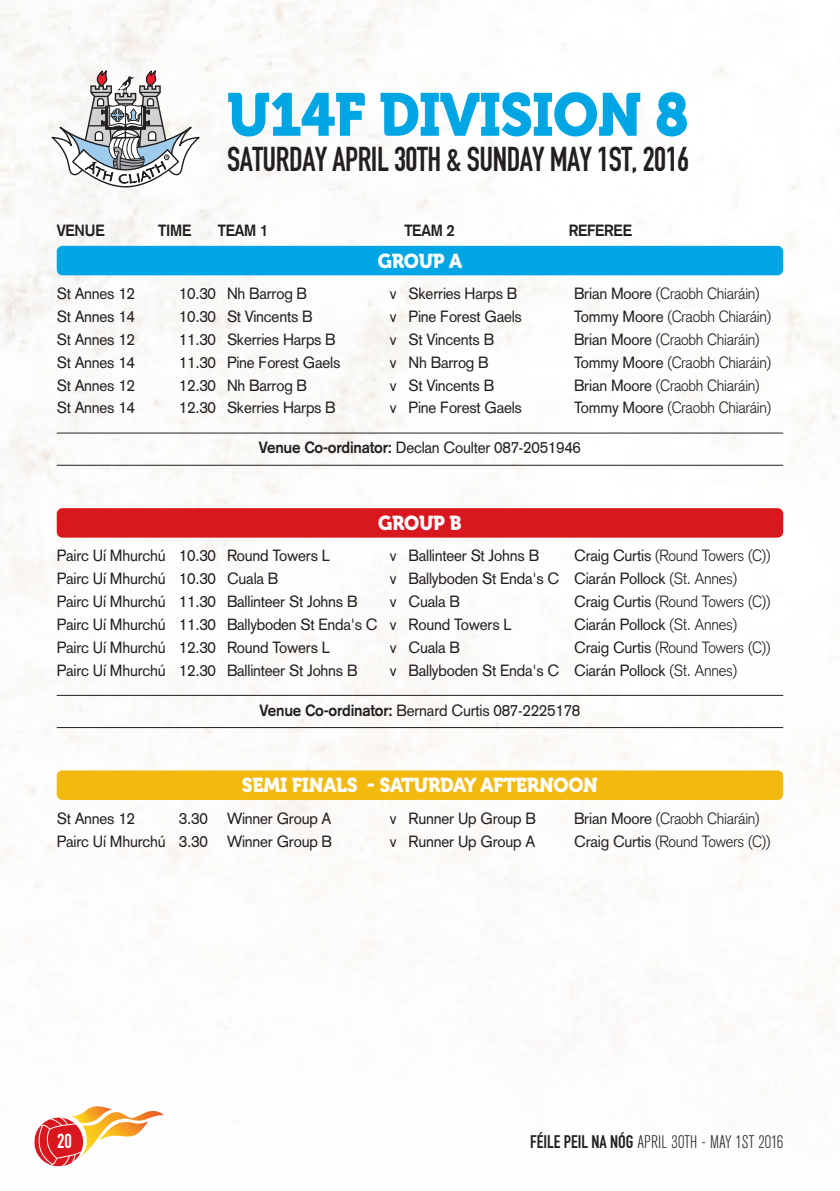
<style>
.page{position:relative;width:840px;height:1191px;background:#fff}
.page>*{position:absolute;margin:0;border:0;box-sizing:border-box;transform-origin:0 0}
.t1{font:60px "Museo 900";letter-spacing:-.015em;color:#00a5e3;scale:.95 1}
.t2{font:34px "Bern Sans CT";letter-spacing:-.015em;color:#231f20;scale:.95 1}
.t3{font:20px "Museo 900";letter-spacing:-.015em;color:#fff;scale:.95 1}
.t4{font:20px "Bern Sans CT";color:#fff}
.t5{font:300 condensed 18px "Akzidenz Grotesk BE";color:#231f20}
.t6{font:16px "Akzidenz Grotesk";letter-spacing:-.015em;color:#231f20;scale:.95 1}
.t7{font:300 16px "Akzidenz Grotesk";letter-spacing:-.015em;color:#231f20;scale:.95 1}
.t8{font:700 16px "Akzidenz Grotesk";letter-spacing:-.015em;color:#231f20;scale:.95 1}
.s1{font-weight:400}
.s2{font-weight:700}
.s3{font-weight:300}
.s4{font-family:"Bern Sans CT";font-weight:400;font-stretch:normal}
</style>
<div class="page">
<div style="left:57px;top:246px;width:725px;height:29px;background:#00a5e3;border-radius:6px"></div>
<div style="left:57px;top:508px;width:725px;height:29px;background:#d8171f;border-radius:6px"></div>
<div style="left:57px;top:770px;width:725px;height:30px;background:#f2b90f;border-radius:6px"></div>
<hr style="left:57px;top:432px;width:725px;height:1px;background:#231f20">
<hr style="left:57px;top:465px;width:725px;height:1px;background:#231f20">
<hr style="left:57px;top:695px;width:725px;height:1px;background:#231f20">
<hr style="left:57px;top:727px;width:725px;height:1px;background:#231f20">
<svg style="left:51px;top:70px;width:148px;height:117px"></svg>
<svg style="left:34px;top:1106px;width:130px;height:61px"></svg>
<h1 class="t1" style="left:227px;top:93px;width:487px">U14F DIVISION 8</h1>
<h2 class="t2" style="left:227px;top:147px;width:488px">SATURDAY APRIL 30TH &amp; SUNDAY MAY 1ST, 2016</h2>
<p class="t8" style="left:57px;top:225px;width:52px">VENUE</p>
<p class="t8" style="left:158px;top:225px;width:36px">TIME</p>
<p class="t8" style="left:217px;top:225px;width:55px">TEAM 1</p>
<p class="t8" style="left:404px;top:225px;width:55px">TEAM 2</p>
<p class="t8" style="left:568px;top:225px;width:68px">REFEREE</p>
<p class="t3" style="left:377px;top:253px;width:90px">GROUP A</p>
<p class="t6" style="left:57px;top:288px;width:84px">St Annes 12</p>
<p class="t6" style="left:179px;top:288px;width:136px">10.30 Nh Barrog B</p>
<p class="t6" style="left:389px;top:288px;width:136px">v Skerries Harps B</p>
<p class="t7" style="left:573px;top:288px;width:197px"><span class="s1">Brian Moore</span> (Craobh Chiaráin)</p>
<p class="t6" style="left:57px;top:311px;width:84px">St Annes 14</p>
<p class="t6" style="left:179px;top:311px;width:142px">10.30 St Vincents B</p>
<p class="t6" style="left:389px;top:311px;width:141px">v Pine Forest Gaels</p>
<p class="t7" style="left:573px;top:311px;width:209px"><span class="s1">Tommy Moore</span> (Craobh Chiaráin)</p>
<p class="t6" style="left:57px;top:333px;width:84px">St Annes 12</p>
<p class="t6" style="left:179px;top:333px;width:166px">11.30 Skerries Harps B</p>
<p class="t6" style="left:389px;top:333px;width:111px">v St Vincents B</p>
<p class="t7" style="left:573px;top:333px;width:197px"><span class="s1">Brian Moore</span> (Craobh Chiaráin)</p>
<p class="t6" style="left:57px;top:356px;width:84px">St Annes 14</p>
<p class="t6" style="left:179px;top:356px;width:171px">11.30 Pine Forest Gaels</p>
<p class="t6" style="left:389px;top:356px;width:106px">v Nh Barrog B</p>
<p class="t7" style="left:573px;top:356px;width:209px"><span class="s1">Tommy Moore</span> (Craobh Chiaráin)</p>
<p class="t6" style="left:57px;top:379px;width:84px">St Annes 12</p>
<p class="t6" style="left:179px;top:379px;width:136px">12.30 Nh Barrog B</p>
<p class="t6" style="left:389px;top:379px;width:111px">v St Vincents B</p>
<p class="t7" style="left:573px;top:379px;width:197px"><span class="s1">Brian Moore</span> (Craobh Chiaráin)</p>
<p class="t6" style="left:57px;top:402px;width:84px">St Annes 14</p>
<p class="t6" style="left:179px;top:402px;width:166px">12.30 Skerries Harps B</p>
<p class="t6" style="left:389px;top:402px;width:141px">v Pine Forest Gaels</p>
<p class="t7" style="left:573px;top:402px;width:209px"><span class="s1">Tommy Moore</span> (Craobh Chiaráin)</p>
<p class="t6" style="left:259px;top:442px;width:340px"><span class="s2">Venue Co-ordinator:</span> Declan Coulter 087-2051946</p>
<p class="t3" style="left:378px;top:516px;width:89px">GROUP B</p>
<p class="t6" style="left:57px;top:550px;width:289px">Pairc Uí Mhurchú 10.30 Round Towers L</p>
<p class="t6" style="left:389px;top:550px;width:159px">v Ballinteer St Johns B</p>
<p class="t7" style="left:573px;top:550px;width:208px"><span class="s1">Craig Curtis</span> (Round Towers (C))</p>
<p class="t6" style="left:57px;top:573px;width:235px">Pairc Uí Mhurchú 10.30 Cuala B</p>
<p class="t6" style="left:389px;top:573px;width:367px">v Ballyboden St Enda's C Ciarán Pollock <span class="s3">(St. Annes)</span></p>
<p class="t6" style="left:57px;top:596px;width:318px">Pairc Uí Mhurchú 11.30 Ballinteer St Johns B</p>
<p class="t6" style="left:389px;top:596px;width:75px">v Cuala B</p>
<p class="t7" style="left:573px;top:596px;width:208px"><span class="s1">Craig Curtis</span> (Round Towers (C))</p>
<p class="t6" style="left:57px;top:618px;width:480px">Pairc Uí Mhurchú 11.30 Ballyboden St Enda's C v Round Towers L</p>
<p class="t6" style="left:573px;top:618px;width:173px">Ciarán Pollock <span class="s3">(St. Annes)</span></p>
<p class="t6" style="left:57px;top:641px;width:289px">Pairc Uí Mhurchú 12.30 Round Towers L</p>
<p class="t6" style="left:389px;top:641px;width:75px">v Cuala B</p>
<p class="t7" style="left:573px;top:641px;width:208px"><span class="s1">Craig Curtis</span> (Round Towers (C))</p>
<p class="t6" style="left:57px;top:664px;width:318px">Pairc Uí Mhurchú 12.30 Ballinteer St Johns B</p>
<p class="t6" style="left:389px;top:664px;width:367px">v Ballyboden St Enda's C Ciarán Pollock <span class="s3">(St. Annes)</span></p>
<p class="t6" style="left:259px;top:704px;width:339px"><span class="s2">Venue Co-ordinator:</span> Bernard Curtis 087-2225178</p>
<p class="t3" style="left:242px;top:778px;width:376px">SEMI FINALS - SATURDAY AFTERNOON</p>
<p class="t6" style="left:57px;top:812px;width:84px">St Annes 12</p>
<p class="t6" style="left:179px;top:812px;width:162px">3.30 Winner Group A</p>
<p class="t6" style="left:389px;top:812px;width:155px">v Runner Up Group B</p>
<p class="t7" style="left:573px;top:812px;width:197px"><span class="s1">Brian Moore</span> (Craobh Chiaráin)</p>
<p class="t6" style="left:57px;top:835px;width:291px">Pairc Uí Mhurchú 3.30 Winner Group B</p>
<p class="t6" style="left:389px;top:835px;width:154px">v Runner Up Group A</p>
<p class="t7" style="left:573px;top:835px;width:208px"><span class="s1">Craig Curtis</span> (Round Towers (C))</p>
<p class="t4" style="left:57px;top:1133px;width:16px">20</p>
<p class="t5" style="left:529px;top:1135px;width:254px"><span class="s4">FÉILE PEIL NA NÓG</span> APRIL 30TH - MAY 1ST 2016</p>
</div>
